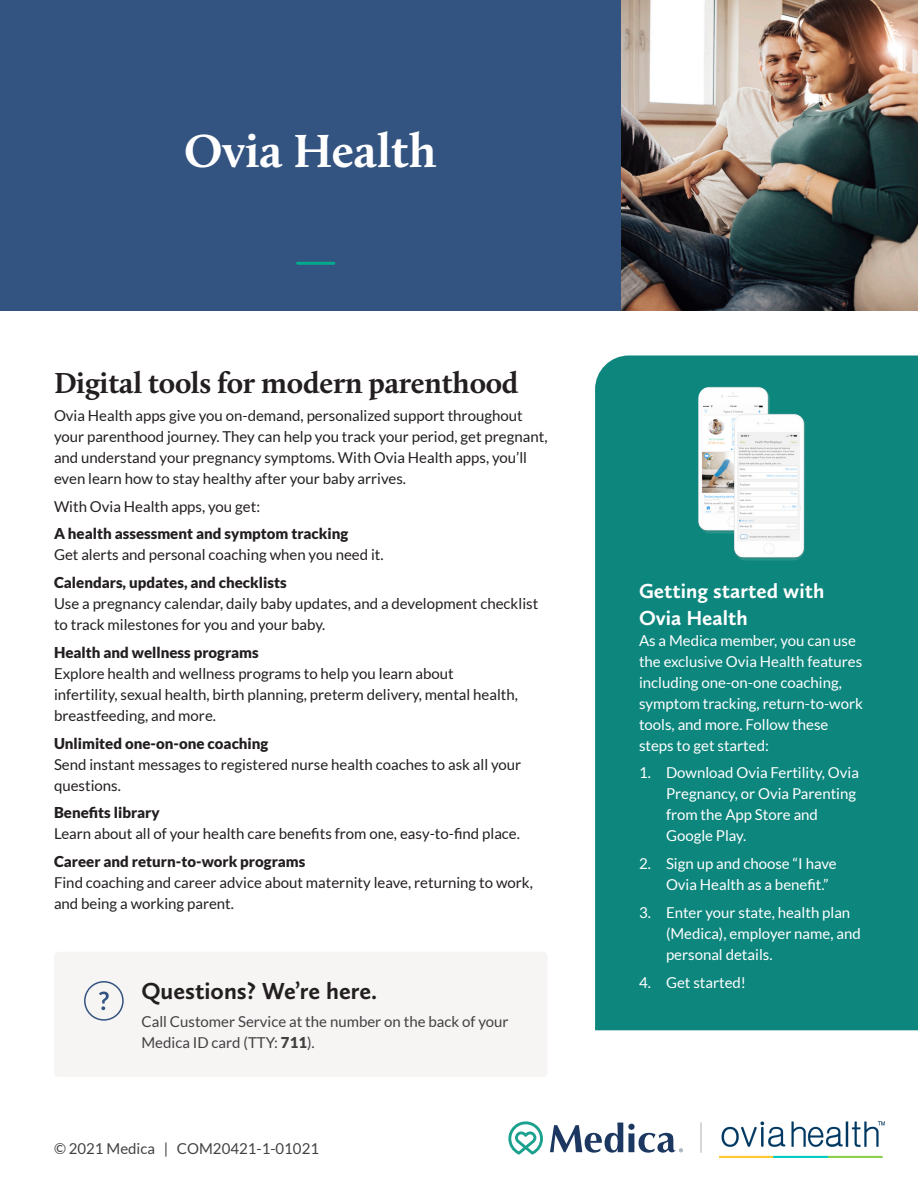
<style>
.page{position:relative;width:918px;height:1188px;background:#fff}
.page>*{position:absolute;margin:0;border:0;box-sizing:border-box;transform-origin:0 0}
.t1{font:700 48px "Calluna";color:#fff}
.t2{font:700 30px "Calluna";letter-spacing:-.01em;color:#231f20}
.A_Head{font:700 24px "Calluna Sans";color:#231f20}
.Text{font:700 21px/27px "Calluna Sans";color:#fff}
.Text-2{font:15px/21px "Lato";color:#231f20}
.Text-3{font:15px/21px "Lato";color:#fff}
.A_Head-2{font:15px/21px "Lato";color:#414142}
.Text-4{font:15px "Lato";color:#414142}
.s1{font-weight:900}
</style>
<div class="page">
<div style="left:595px;top:356px;width:323px;height:674px;background:#0d867d"></div>
<img style="left:621px;top:0;width:297px;height:310px">
<div style="left:0;top:0;width:621px;height:310px;background:#335380"></div>
<hr style="left:298px;top:262px;width:36px;height:3px;background:#05aa8d">
<svg style="left:550px;top:1123px;width:133px;height:30px"></svg>
<svg style="left:508px;top:1121px;width:35px;height:34px"></svg>
<svg style="left:701px;top:1122px;width:1px;height:31px"></svg>
<img style="left:719px;top:1121px;width:166px;height:37px">
<div style="left:54px;top:952px;width:494px;height:125px;background:#f7f4f4;border-radius:4px"></div>
<div style="left:84px;top:981px;width:40px;height:40px;border:2px solid #335380;border-radius:50%"></div>
<svg style="left:99px;top:992px;width:10px;height:18px"></svg>
<img style="left:698px;top:387px;width:71px;height:146px">
<img style="left:734px;top:414px;width:71px;height:146px">
<img style="left:738px;top:432px;width:62px;height:108px">
<p class="t1" style="left:184px;top:121px;width:254px">Ovia Health</p>
<p class="t2" style="left:54px;top:364px;width:466px">Digital tools for modern parenthood</p>
<p class="Text-2" style="left:54px;top:405px;width:495px">Ovia Health apps give you on-demand, personalized support throughout your parenthood journey. They can help you track your period, get pregnant, and understand your pregnancy symptoms. With Ovia Health apps, you’ll even learn how to stay healthy after your baby arrives.</p>
<p class="Text-2" style="left:54px;top:495px;width:208px">With Ovia Health apps, you get:</p>
<p class="Text-2" style="left:54px;top:523px;width:331px"><span class="s1">A health assessment and symptom tracking<br></span>Get alerts and personal coaching when you need it.</p>
<p class="Text-2" style="left:54px;top:572px;width:486px"><span class="s1">Calendars, updates, and checklists<br></span>Use a pregnancy calendar, daily baby updates, and a development checklist to track milestones for you and your baby.</p>
<p class="Text-2" style="left:54px;top:642px;width:466px"><span class="s1">Health and wellness programs<br></span>Explore health and wellness programs to help you learn about infertility, sexual health, birth planning, preterm delivery, mental health, breastfeeding, and more.</p>
<p class="Text-2" style="left:54px;top:732px;width:469px"><span class="s1">Unlimited one-on-one coaching<br></span>Send instant messages to registered nurse health coaches to ask all your questions.</p>
<p class="Text-2" style="left:54px;top:802px;width:468px"><span class="s1">Benefits library<br></span>Learn about all of your health care benefits from one, easy-to-find place.</p>
<p class="Text-2" style="left:54px;top:851px;width:480px"><span class="s1">Career and return-to-work programs<br></span>Find coaching and career advice about maternity leave, returning to work, and being a working parent.</p>
<p class="A_Head" style="left:141px;top:976px;width:237px">Questions? We’re here.</p>
<p class="A_Head-2" style="left:141px;top:1011px;width:369px">Call Customer Service at the number on the back of your<br>Medica ID card (TTY: <span class="s1">711</span>).</p>
<p class="Text-4" style="left:54px;top:1140px;width:267px">© 2021 Medica | COM20421-1-01021</p>
<p class="Text" style="left:639px;top:577px;width:187px">Getting started with<br>Ovia Health</p>
<p class="Text-3" style="left:639px;top:630px;width:225px">As a Medica member, you can use the exclusive Ovia Health features including one-on-one coaching, symptom tracking, return-to-work tools, and more. Follow these steps to get started:</p>
<p class="Text-3" style="left:666px;top:762px;width:194px;text-indent:-27px">1. Download Ovia Fertility, Ovia<br>Pregnancy, or Ovia Parenting from the App Store and<br>Google Play.</p>
<p class="Text-3" style="left:666px;top:853px;width:172px;text-indent:-27px">2. Sign up and choose “I have<br>Ovia Health as a benefit.”</p>
<p class="Text-3" style="left:666px;top:902px;width:196px;text-indent:-27px">3. Enter your state, health plan (Medica), employer name, and personal details.</p>
<p class="Text-3" style="left:639px;top:972px;width:109px">4. Get started!</p>
</div>
